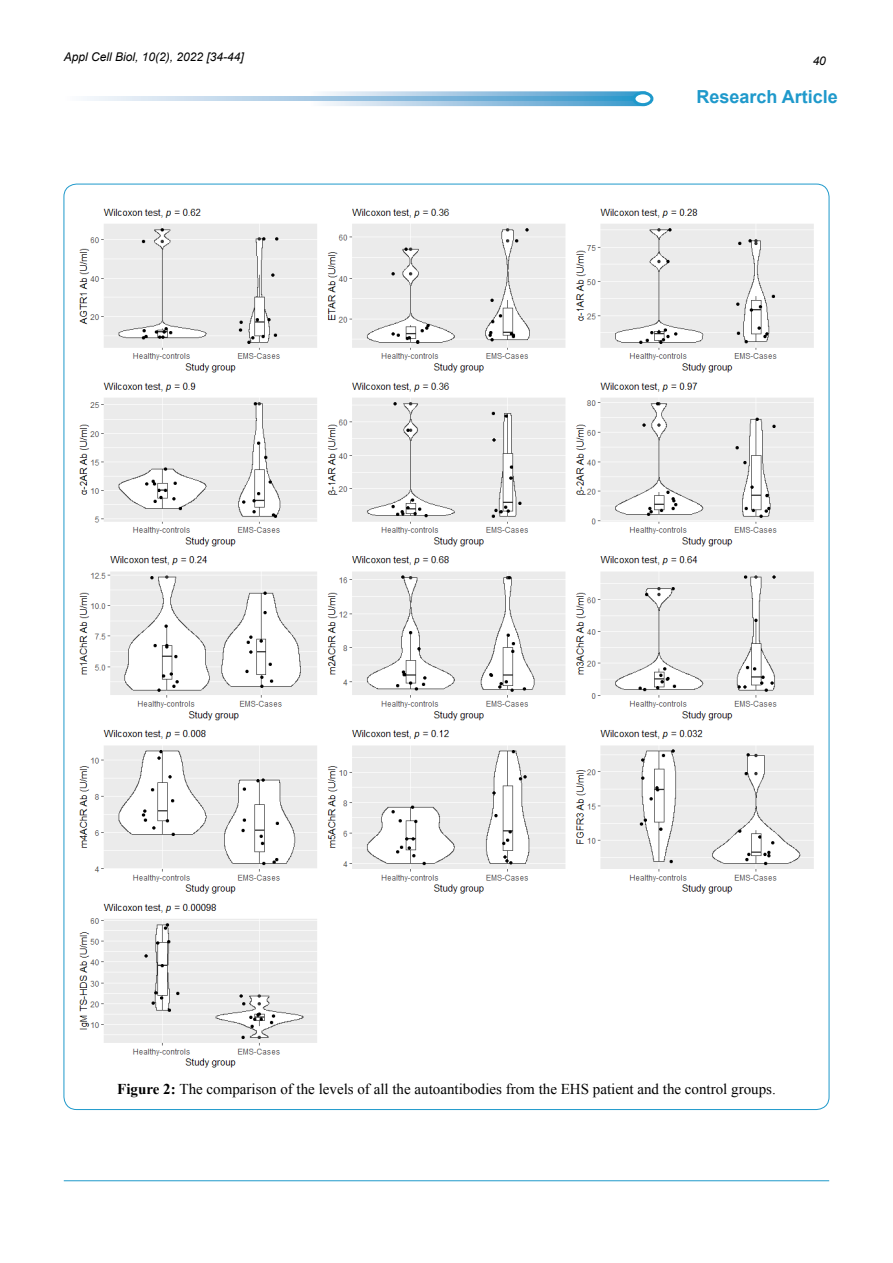
<style>
.page{position:relative;width:893px;height:1263px;background:#fff}
.page>*{position:absolute;margin:0;border:0;box-sizing:border-box;transform-origin:0 0}
.t1{font:700 18px "Arial";color:#1f99cb}
.t2{font:15px "Times New Roman";color:#000}
.t3{font:italic 12px "Arial";color:#000}
.s1{font-weight:700}
</style>
<div class="page">
<hr style="left:64px;top:1180px;width:765px;height:1px;background:#1f99cb">
<svg style="left:308px;top:91px;width:341px;height:15px;background:#9cc7e3"></svg>
<div style="left:634px;top:93px;width:18px;height:12px;background:#fff;border-radius:50%"></div>
<div style="left:632px;top:91px;width:21px;height:15px;border:3px solid #1f99cb;border-radius:50%"></div>
<svg style="left:85px;top:97px;width:548px;height:4px;background:#95c3e1"></svg>
<img style="left:79px;top:208px;width:735px;height:860px">
<p class="t3" style="left:64px;top:49px;width:182px">Appl Cell Biol, 10(2), 2022 [34-44]</p>
<p class="t3" style="left:813px;top:53px;width:15px">40</p>
<p class="t1" style="left:696px;top:85px;width:143px">Research Article</p>
<p class="t2" style="left:117px;top:1078px;width:660px"><span class="s1">Figure 2:</span> The comparison of the levels of all the autoantibodies from the EHS patient and the control groups.</p>
</div>
